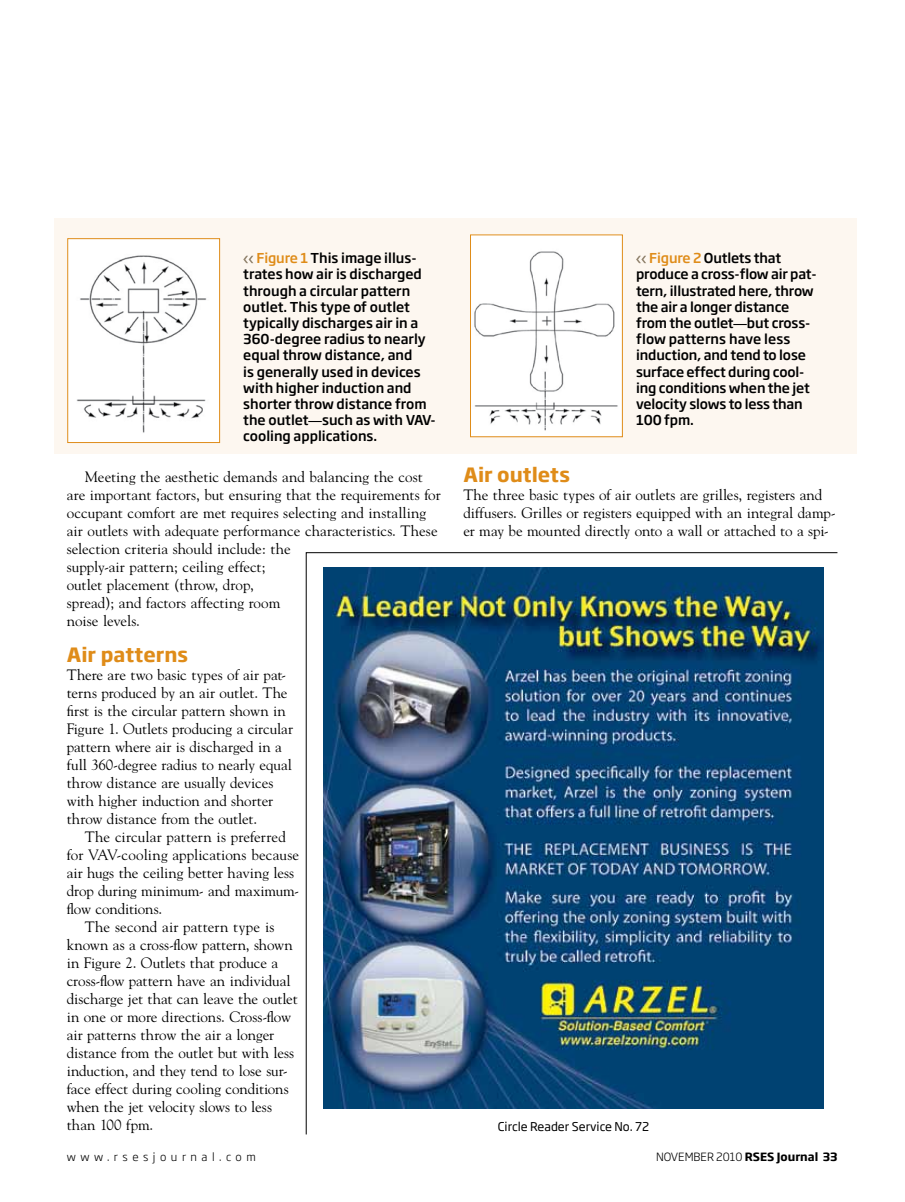
<style>
.page{position:relative;width:905px;height:1202px;background:#fff}
.page>*{position:absolute;margin:0;border:0;box-sizing:border-box;transform-origin:0 0}
.t1{font:700 19.5px "Soho Gothic Std";color:#df8c19}
.t2{font:15px/18px "Goudy";color:#000}
.t3{font:500 13.5px/16.2px "Soho Gothic Std";letter-spacing:-.01em;color:#000}
.t4{font:12px "Soho Gothic Std";color:#000}
.t5{font:700 11.25px "Soho Gothic Std";color:#000}
.t6{font:300 11.25px "Soho Gothic Std";letter-spacing:.4em;color:#000}
.s1{color:#df8c19}
.s2{font-family:"Arial";font-weight:400}
.s3{font-weight:300}
</style>
<div class="page">
<div style="left:55px;top:218px;width:801px;height:235px;background:#fdf7f0"></div>
<svg style="left:243px;top:256px;width:10px;height:7px"></svg>
<svg style="left:636px;top:256px;width:10px;height:7px"></svg>
<img style="left:70px;top:240px;width:148px;height:201px">
<div style="left:68px;top:238px;width:152px;height:205px;border:1px solid #df8c19"></div>
<img style="left:472px;top:237px;width:148px;height:198px">
<div style="left:470px;top:235px;width:152px;height:202px;border:1px solid #df8c19"></div>
<img style="left:306px;top:552px;width:531px;height:582px">
<p class="t3" style="left:243px;top:250px;width:194px;text-indent:13px"><span class="s1">Figure 1</span> This image illus&shy;trates how air is discharged through a circular pattern outlet. This type of outlet typically discharges air in a<br>360-degree radius to nearly equal throw distance, and<br>is generally used in devices with higher induction and shorter throw distance from the outlet<span class="s2">—</span>such as with VAV&shy;cooling applications.</p>
<p class="t3" style="left:636px;top:250px;width:182px;text-indent:13px"><span class="s1">Figure 2</span> Outlets that produce a cross-flow air pat&shy;tern, illustrated here, throw the air a longer distance from the outlet<span class="s2">—</span>but cross&shy;flow patterns have less induction, and tend to lose surface effect during cool&shy;ing conditions when the jet velocity slows to less than<br>100 fpm.</p>
<h1 class="t1" style="left:463px;top:462px;width:108px">Air outlets</h1>
<p class="t2" style="left:463px;top:485px;width:374px">The three basic types of air outlets are grilles, registers and diffusers. Grilles or registers equipped with an integral damp&shy;er may be mounted directly onto a wall or attached to a spi-</p>
<p class="t2" style="left:67px;top:467px;width:375px;text-indent:18px">Meeting the aesthetic demands and balancing the cost are important factors, but ensuring that the requirements for occupant comfort are met requires selecting and installing air outlets with adequate performance characteristics. These selection criteria should include: the<br>supply-air pattern; ceiling effect;<br>outlet placement (throw, drop,<br>spread); and factors affecting room<br>noise levels.</p>
<h1 class="t1" style="left:67px;top:642px;width:123px">Air patterns</h1>
<p class="t2" style="left:67px;top:665px;width:228px">There are two basic types of air pat&shy;terns produced by an air outlet. The first is the circular pattern shown in Figure 1. Outlets producing a circular pattern where air is discharged in a full 360-degree radius to nearly equal throw distance are usually devices with higher induction and shorter throw distance from the outlet.</p>
<p class="t2" style="left:85px;top:827px;width:202px">The circular pattern is preferred</p>
<p class="t2" style="left:67px;top:845px;width:234px">for VAV-cooling applications because</p>
<p class="t2" style="left:67px;top:863px;width:229px">air hugs the ceiling better having less</p>
<p class="t2" style="left:67px;top:881px;width:234px">drop during minimum- and maximum-</p>
<p class="t2" style="left:67px;top:899px;width:97px">flow conditions.</p>
<p class="t2" style="left:85px;top:917px;width:191px">The second air pattern type is</p>
<p class="t2" style="left:67px;top:935px;width:227px">known as a cross-flow pattern, shown</p>
<p class="t2" style="left:67px;top:953px;width:213px">in Figure 2. Outlets that produce a</p>
<p class="t2" style="left:67px;top:971px;width:225px">cross-flow pattern have an individual</p>
<p class="t2" style="left:67px;top:989px;width:232px">discharge jet that can leave the outlet</p>
<p class="t2" style="left:67px;top:1007px;width:226px">in one or more directions. Cross-flow</p>
<p class="t2" style="left:67px;top:1025px;width:209px">air patterns throw the air a longer</p>
<p class="t2" style="left:67px;top:1043px;width:229px">distance from the outlet but with less</p>
<p class="t2" style="left:67px;top:1061px;width:222px">induction, and they tend to lose sur-</p>
<p class="t2" style="left:67px;top:1079px;width:223px">face effect during cooling conditions</p>
<p class="t2" style="left:67px;top:1097px;width:207px">when the jet velocity slows to less</p>
<p class="t2" style="left:67px;top:1115px;width:88px">than 100 fpm.</p>
<p class="t4" style="left:498px;top:1118px;width:153px">Circle Reader Service No. 72</p>
<p class="t6" style="left:67px;top:1150px;width:190px">www.rsesjournal.com</p>
<p class="t5" style="left:656px;top:1149px;width:183px"><span class="s3">NOVEMBER 2010</span> RSES Journal 33</p>
</div>
